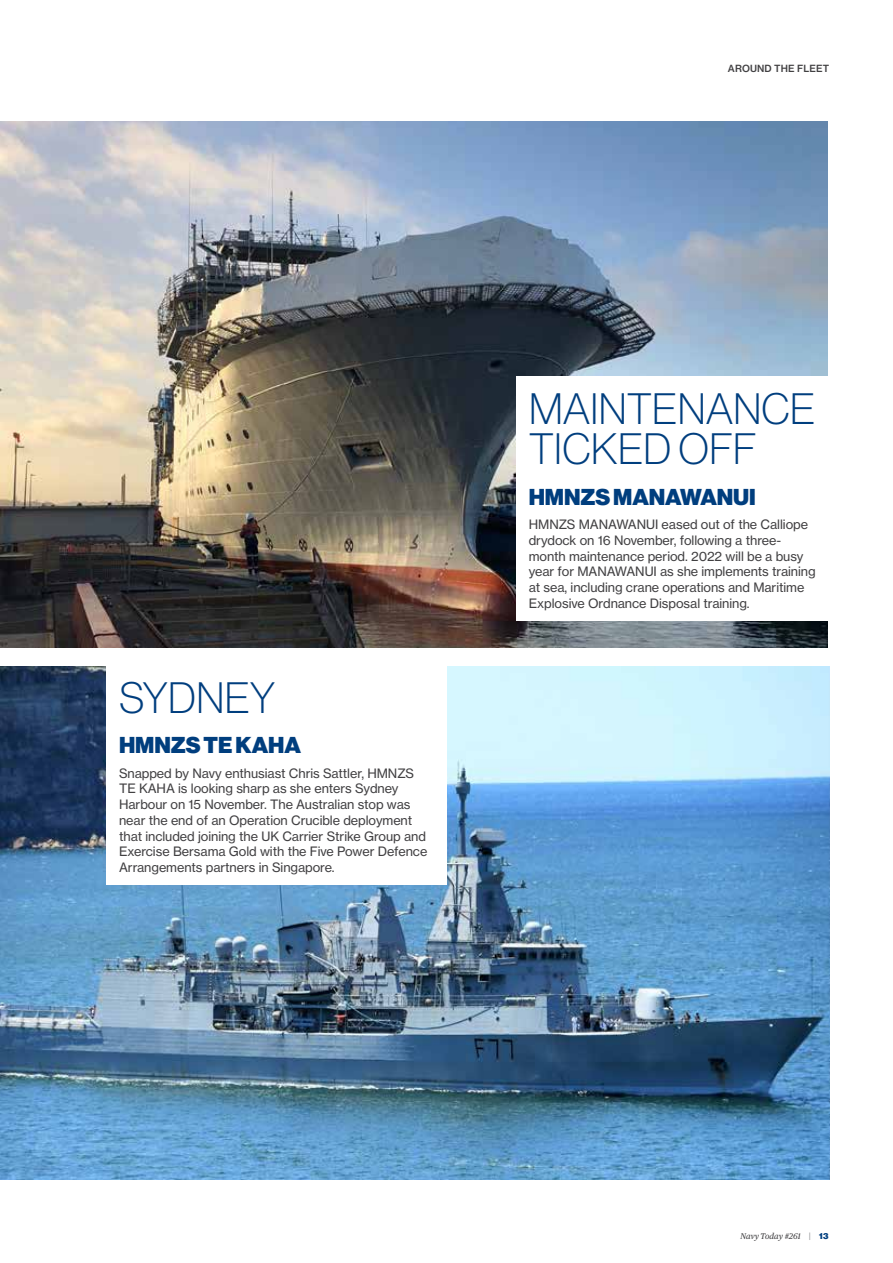
<style>
.page{position:relative;width:893px;height:1263px;background:#fff}
.page>*{position:absolute;margin:0;border:0;box-sizing:border-box;transform-origin:0 0}
.t1{font:100 43.05px/40.5px "Haas Grot Disp 35";letter-spacing:.01em;color:#003e7e}
.t2{font:900 22.5px "Haas Grot Disp 95";letter-spacing:-.005em;color:#003e7e}
.t3{font:12.75px/15.8px "Haas Grot Text 55 Roman";letter-spacing:-.005em;color:#414042}
.t4{font:500 9.75px "Haas Grot Text 65";letter-spacing:.01em;color:#414042}
.t5{font:italic 8.25px "Publico Text";color:#414042}
.s1{font-family:"Haas Grot Text 55 Roman";font-style:normal;color:#939598}
.s2{font-family:"Haas Grot Disp 95";font-weight:900;font-style:normal;color:#003e7e}
</style>
<div class="page">
<img style="left:0;top:260px;width:1px;height:387px">
<img style="left:1px;top:666px;width:828px;height:513px">
<div style="left:106px;top:665px;width:340px;height:220px;background:#fff"></div>
<img style="left:1px;top:121px;width:827px;height:526px">
<div style="left:516px;top:376px;width:312px;height:245px;background:#fff"></div>
<p class="t4" style="left:728px;top:62px;width:103px">AROUND THE FLEET</p>
<h1 class="t1" style="left:119px;top:677px;width:157px">SYDNEY</h1>
<h2 class="t2" style="left:119px;top:732px;width:183px">HMNZS TE KAHA</h2>
<p class="t3" style="left:119px;top:765px;width:310px">Snapped by Navy enthusiast Chris Sattler, HMNZS TE KAHA is looking sharp as she enters Sydney Harbour on 15 November. The Australian stop was near the end of an Operation Crucible deployment that included joining the UK Carrier Strike Group and Exercise Bersama Gold with the Five Power Defence Arrangements partners in Singapore.</p>
<h1 class="t1" style="left:529px;top:388px;width:288px">MAINTENANCE<br>TICKED OFF</h1>
<h2 class="t2" style="left:529px;top:484px;width:229px">HMNZS MANAWANUI</h2>
<p class="t3" style="left:529px;top:517px;width:288px">HMNZS MANAWANUI eased out of the Calliope drydock on 16 November, following a three&shy;month maintenance period. 2022 will be a busy year for MANAWANUI as she implements training at sea, including crane operations and Maritime Explosive Ordnance Disposal training.</p>
<p class="t5" style="left:740px;top:1230px;width:89px">Navy Today #261 <span class="s1">|</span> <span class="s2">13</span></p>
</div>
